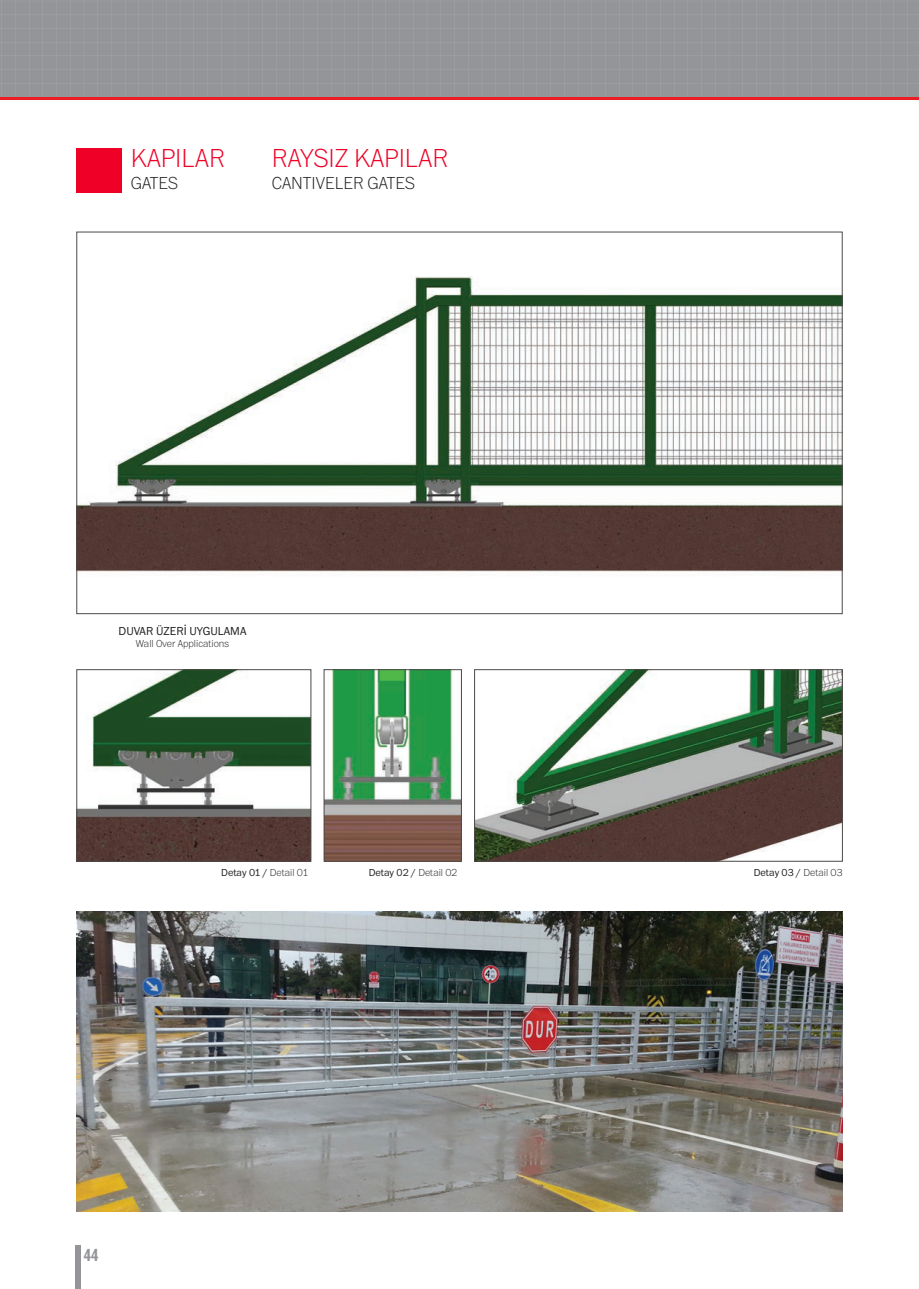
<style>
.page{position:relative;width:919px;height:1289px;background:#fff}
.page>*{position:absolute;margin:0;border:0;box-sizing:border-box;transform-origin:0 0}
.t1{font:100 27px "Franklin ITC";color:#ef0027}
.t2{font:100 18px "Franklin ITC";color:#231f20}
.t3{font:700 18px "Franklin Cond ITC";color:#939598}
.t4{font:300 12px "Franklin ITC";color:#231f20}
.t5{font:300 10.5px "Franklin ITC";color:#231f20}
.t6{font:100 10.5px "Franklin ITC";color:#231f20}
.s1{font-weight:100}
</style>
<div class="page">
<div style="left:0;top:0;width:918px;height:98px;background:#939598"></div>
<hr style="left:0;top:97px;width:918px;height:2px;background:#ee1d23">
<div style="left:77px;top:148px;width:45px;height:44px;background:#ef0027"></div>
<div style="left:75px;top:1245px;width:6px;height:43px;background:#939598"></div>
<img style="left:79px;top:276px;width:761px;height:296px">
<img style="left:77px;top:911px;width:765px;height:300px">
<img style="left:79px;top:671px;width:230px;height:188px">
<div style="left:77px;top:669px;width:234px;height:192px;border:1px solid #4d4947"></div>
<img style="left:326px;top:671px;width:133px;height:188px">
<div style="left:324px;top:669px;width:137px;height:192px;border:1px solid #4d4947"></div>
<img style="left:476px;top:671px;width:364px;height:188px">
<div style="left:474px;top:669px;width:368px;height:192px;border:1px solid #4d4947"></div>
<p class="t1" style="left:131px;top:144px;width:96px">KAPILAR</p>
<p class="t1" style="left:272px;top:144px;width:178px">RAYSIZ KAPILAR</p>
<p class="t2" style="left:131px;top:174px;width:49px">GATES</p>
<p class="t2" style="left:272px;top:174px;width:144px">CANTIVELER GATES</p>
<p class="t4" style="left:119px;top:625px;width:129px">DUVAR ÜZERİ UYGULAMA</p>
<p class="t6" style="left:136px;top:637px;width:95px">Wall Over Applications</p>
<p class="t5" style="left:221px;top:866px;width:88px">Detay 01 / <span class="s1">Detail 01</span></p>
<p class="t5" style="left:368px;top:866px;width:90px">Detay 02 / <span class="s1">Detail 02</span></p>
<p class="t5" style="left:753px;top:866px;width:90px">Detay 03 / <span class="s1">Detail 03</span></p>
<h2 class="t3" style="left:84px;top:1244px;width:16px">44</h2>
</div>
